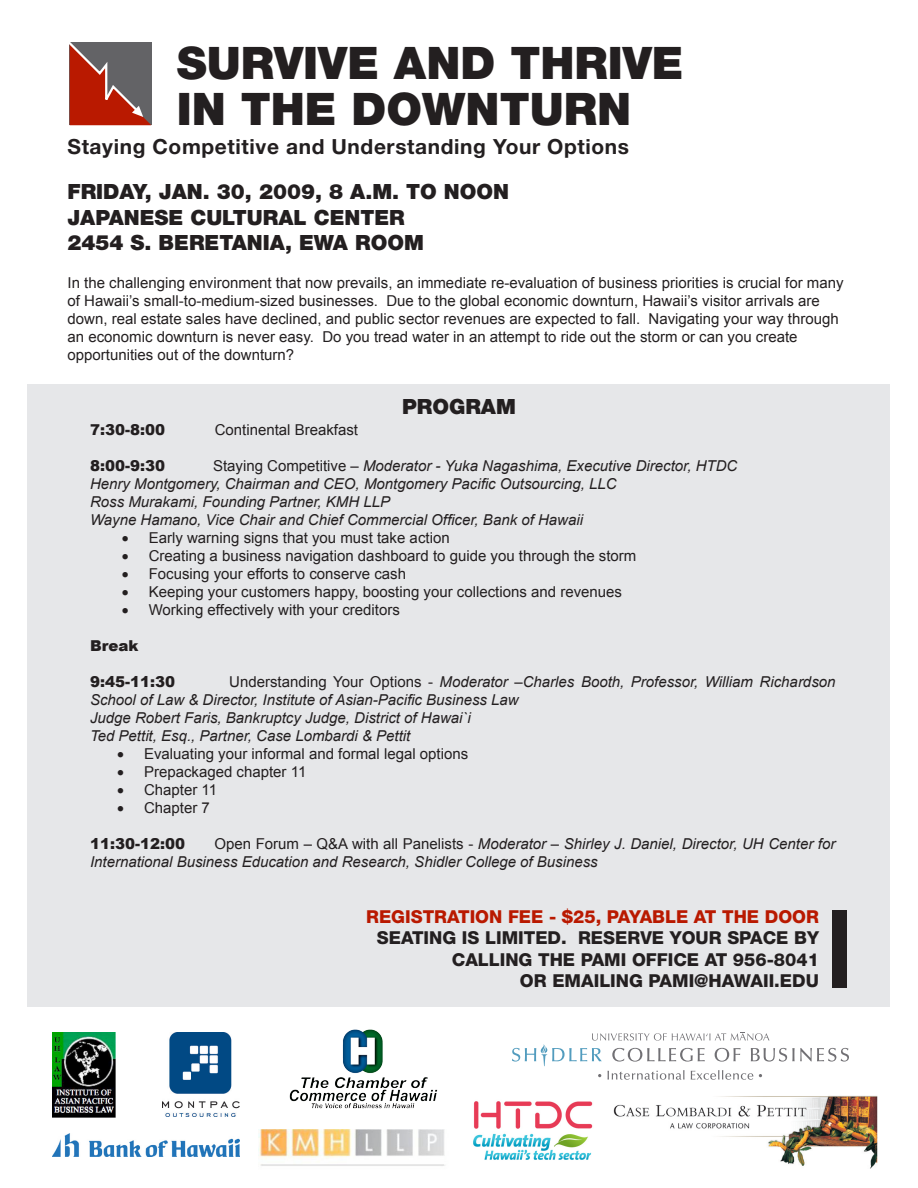
<style>
.page{position:relative;width:918px;height:1188px;background:#fff}
.page>*{position:absolute;margin:0;border:0;box-sizing:border-box;transform-origin:0 0}
.t1{font:900 44.85px/46px "Helvetica Neue LT Std";color:#231f20}
.t2{font:900 21px/25.2px "Helvetica Neue LT Std";color:#231f20}
.t3{font:700 20.85px "Helvetica Neue LT Std";letter-spacing:.03em;color:#231f20}
.t4{font:800 17.85px/21.5px "Helvetica Neue LT Std";color:#231f20;text-align:right}
.t5{font:800 17.85px "Helvetica Neue LT Std";color:#b91900}
.t6{font:15px/18px "Arial";color:#231f20}
.t7{font:italic 15px/18px "Arial";color:#231f20}
.t8{font:900 15px "Arial";color:#231f20}
.s1{font-style:normal}
</style>
<div class="page">
<div style="left:28px;top:384px;width:862px;height:622px;background:#e6e7e9"></div>
<svg style="left:69px;top:42px;width:82px;height:83px"></svg>
<img style="left:258px;top:1129px;width:187px;height:37px">
<img style="left:473px;top:1101px;width:120px;height:59px">
<img style="left:52px;top:1134px;width:187px;height:22px">
<div style="left:832px;top:910px;width:14px;height:78px;background:#231f20"></div>
<svg style="left:512px;top:1032px;width:337px;height:48px"></svg>
<img style="left:53px;top:1032px;width:63px;height:86px">
<img style="left:613px;top:1096px;width:265px;height:73px">
<img style="left:162px;top:1032px;width:78px;height:85px">
<img style="left:289px;top:1029px;width:149px;height:80px">
<h1 class="t1" style="left:177px;top:40px;width:508px">SURVIVE AND THRIVE<br>IN THE DOWNTURN</h1>
<h3 class="t3" style="left:67px;top:133px;width:563px">Staying Competitive and Understanding Your Options</h3>
<h2 class="t2" style="left:68px;top:179px;width:443px">FRIDAY, JAN. 30, 2009, 8 A.M. TO NOON<br>JAPANESE CULTURAL CENTER<br>2454 S. BERETANIA, EWA ROOM</h2>
<p class="t6" style="left:68px;top:274px;width:778px">In the challenging environment that now prevails, an immediate re-evaluation of business priorities is crucial for many of Hawaii’s small-to-medium-sized businesses. Due to the global economic downturn, Hawaii’s visitor arrivals are down, real estate sales have declined, and public sector revenues are expected to fall. Navigating your way through an economic downturn is never easy. Do you tread water in an attempt to ride out the storm or can you create opportunities out of the downturn?</p>
<h2 class="t2" style="left:402px;top:394px;width:115px">PROGRAM</h2>
<p class="t8" style="left:90px;top:419px;width:77px">7:30-8:00</p>
<p class="t6" style="left:215px;top:421px;width:145px">Continental Breakfast</p>
<p class="t8" style="left:90px;top:455px;width:77px">8:00-9:30</p>
<p class="t7" style="left:90px;top:457px;width:649px;text-indent:123px"><span class="s1">Staying Competitive –</span> Moderator - Yuka Nagashima, Executive Director, HTDC Henry Montgomery, Chairman and CEO, Montgomery Pacific Outsourcing, LLC<br>Ross Murakami, Founding Partner, KMH LLP<br>Wayne Hamano, Vice Chair and Chief Commercial Officer, Bank of Hawaii</p>
<p class="t6" style="left:122px;top:529px;width:329px">• Early warning signs that you must take action</p>
<p class="t6" style="left:122px;top:547px;width:516px">• Creating a business navigation dashboard to guide you through the storm</p>
<p class="t6" style="left:122px;top:565px;width:286px">• Focusing your efforts to conserve cash</p>
<p class="t6" style="left:122px;top:583px;width:502px">• Keeping your customers happy, boosting your collections and revenues</p>
<p class="t6" style="left:122px;top:601px;width:280px">• Working effectively with your creditors</p>
<p class="t8" style="left:90px;top:635px;width:50px">Break</p>
<p class="t8" style="left:90px;top:671px;width:87px">9:45-11:30</p>
<p class="t7" style="left:90px;top:673px;width:747px;text-indent:139px"><span class="s1">Understanding Your Options -</span> Moderator –Charles Booth, Professor, William Richardson School of Law &amp; Director, Institute of Asian-Pacific Business Law<br>Judge Robert Faris, Bankruptcy Judge, District of Hawai`i<br>Ted Pettit, Esq., Partner, Case Lombardi &amp; Pettit</p>
<p class="t6" style="left:117px;top:745px;width:353px">• Evaluating your informal and formal legal options</p>
<p class="t6" style="left:117px;top:763px;width:191px">• Prepackaged chapter 11</p>
<p class="t6" style="left:117px;top:781px;width:102px">• Chapter 11</p>
<p class="t6" style="left:117px;top:799px;width:94px">• Chapter 7</p>
<p class="t8" style="left:90px;top:833px;width:97px">11:30-12:00</p>
<p class="t7" style="left:90px;top:835px;width:747px;text-indent:124px"><span class="s1">Open Forum – Q&amp;A with all Panelists -</span> Moderator – Shirley J. Daniel, Director, UH Center for<br>International Business Education and Research, Shidler College of Business</p>
<p class="t5" style="left:366px;top:906px;width:454px">REGISTRATION FEE - $25, PAYABLE AT THE DOOR</p>
<p class="t4" style="left:377px;top:927px;width:444px">SEATING IS LIMITED. RESERVE YOUR SPACE BY<br>CALLING THE PAMI OFFICE AT 956-8041<br>OR EMAILING PAMI@HAWAII.EDU</p>
</div>
